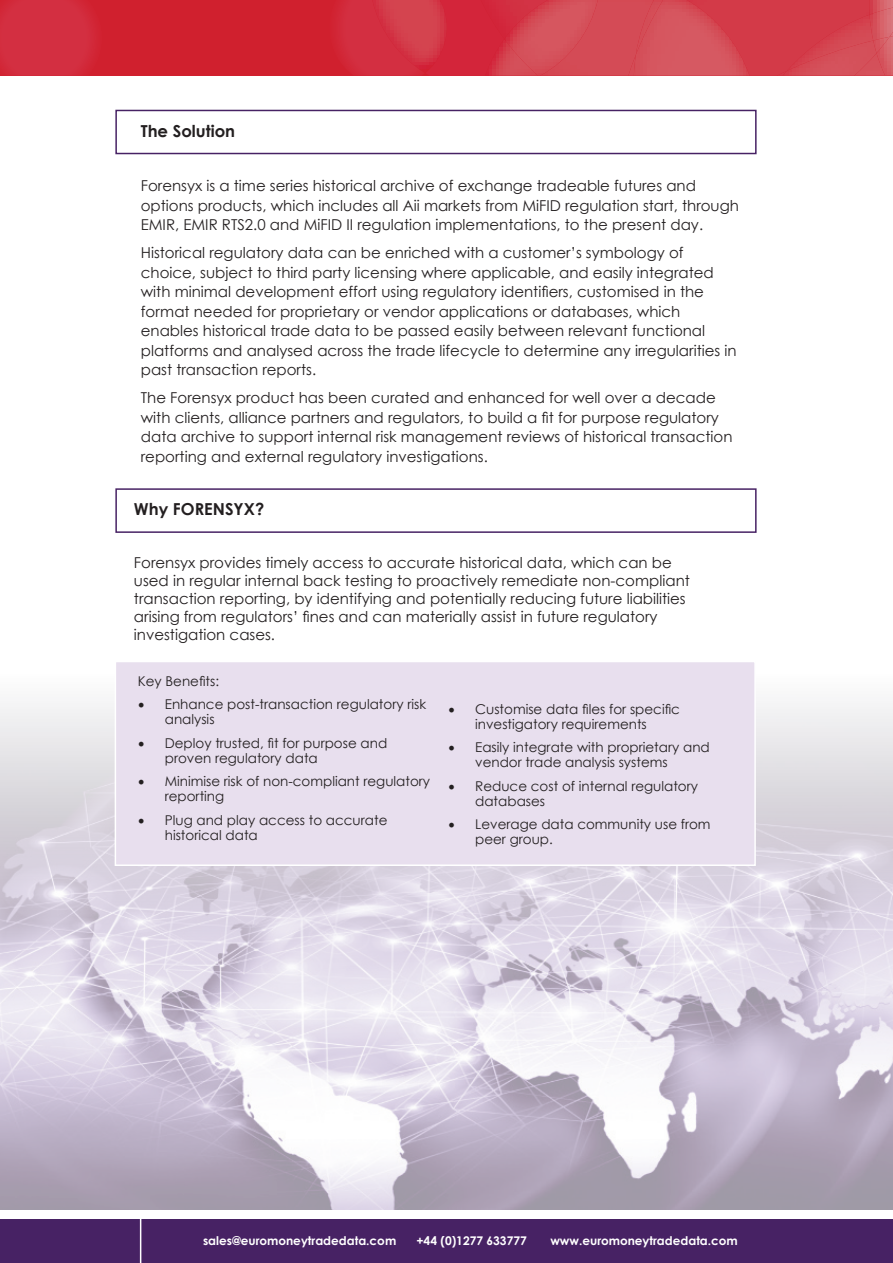
<style>
.page{position:relative;width:893px;height:1263px;background:#fff}
.page>*{position:absolute;margin:0;border:0;box-sizing:border-box;transform-origin:0 0}
.t1{font:700 16.5px "Century Gothic";color:#231f20}
.t2{font:15px/19.5px "Century Gothic";color:#231f20}
.t3{font:13.5px/15px "Century Gothic";color:#231f20}
.t4{font:700 12px "Century Gothic Std";color:#fff}
.s1{font-family:"Minion Pro";font-size:18px}
</style>
<div class="page">
<div style="left:0;top:1219px;width:893px;height:44px;background:#472264"></div>
<hr style="left:140px;top:1193px;width:1px;height:70px;background:#fff">
<img style="left:0;top:703px;width:893px;height:506px">
<div style="left:115px;top:110px;width:642px;height:44px;border:2px solid #472264"></div>
<div style="left:115px;top:488px;width:642px;height:45px;border:2px solid #472264"></div>
<div style="left:115px;top:661px;width:641px;height:205px;background:#e8dfee;border:2px solid #fff"></div>
<div style="left:0;top:0;width:893px;height:76px;background:#d0202e"></div>
<img style="left:876px;top:41px;width:17px;height:35px">
<svg style="left:338px;top:0;width:166px;height:76px"></svg>
<img style="left:372px;top:0;width:75px;height:73px">
<svg style="left:0;top:0;width:94px;height:76px"></svg>
<div style="left:598px;top:0;width:36px;height:76px;background:#d44b56"></div>
<img style="left:628px;top:55px;width:6px;height:21px">
<img style="left:481px;top:0;width:23px;height:39px">
<img style="left:504px;top:0;width:94px;height:76px">
<div style="left:749px;top:0;width:120px;height:76px;background:#d33a48"></div>
<svg style="left:777px;top:71px;width:6px;height:5px"></svg>
<img style="left:787px;top:15px;width:82px;height:26px">
<img style="left:783px;top:41px;width:93px;height:35px">
<img style="left:869px;top:0;width:24px;height:8px">
<img style="left:869px;top:8px;width:24px;height:33px">
<img style="left:873px;top:37px;width:16px;height:16px">
<img style="left:634px;top:0;width:115px;height:76px">
<p class="t1" style="left:141px;top:120px;width:96px">The Solution</p>
<p class="t2" style="left:141px;top:176px;width:600px">Forensyx is a time series historical archive of exchange tradeable futures and options products, which includes all Aii markets from MiFID regulation start, through<br>EMIR, EMIR RTS2.0 and MiFID II regulation implementations, to the present day.</p>
<p class="t2" style="left:141px;top:243px;width:597px">Historical regulatory data can be enriched with a customer’s symbology of choice, subject to third party licensing where applicable, and easily integrated with minimal development effort using regulatory identifiers, customised in the format needed for proprietary or vendor applications or databases, which enables historical trade data to be passed easily between relevant functional platforms and analysed across the trade lifecycle to determine any irregularities in past transaction reports.</p>
<p class="t2" style="left:141px;top:388px;width:593px">The Forensyx product has been curated and enhanced for well over a decade with clients, alliance partners and regulators, to build a fit for purpose regulatory data archive to support internal risk management reviews of historical transaction reporting and external regulatory investigations.</p>
<p class="t1" style="left:134px;top:498px;width:132px">Why FORENSYX?</p>
<p class="t2" style="left:134px;top:553px;width:557px;line-height:18px">Forensyx provides timely access to accurate historical data, which can be used in regular internal back testing to proactively remediate non-compliant transaction reporting, by identifying and potentially reducing future liabilities arising from regulators’ fines and can materially assist in future regulatory investigation cases.</p>
<p class="t3" style="left:138px;top:673px;width:83px">Key Benefits:</p>
<p class="t3" style="left:165px;top:697px;width:263px;text-indent:-27px"><span class="s1">•</span> Enhance post-transaction regulatory risk analysis</p>
<p class="t3" style="left:165px;top:735px;width:224px;text-indent:-27px"><span class="s1">•</span> Deploy trusted, fit for purpose and proven regulatory data</p>
<p class="t3" style="left:165px;top:774px;width:267px;text-indent:-27px"><span class="s1">•</span> Minimise risk of non-compliant regulatory reporting</p>
<p class="t3" style="left:165px;top:812px;width:224px;text-indent:-27px"><span class="s1">•</span> Plug and play access to accurate historical data</p>
<p class="t3" style="left:448px;top:701px;width:233px;text-align:center"><span class="s1">•</span> Customise data files for specific investigatory requirements</p>
<p class="t3" style="left:475px;top:740px;width:236px;text-indent:-27px"><span class="s1">•</span> Easily integrate with proprietary and vendor trade analysis systems</p>
<p class="t3" style="left:475px;top:778px;width:224px;text-indent:-27px"><span class="s1">•</span> Reduce cost of internal regulatory databases</p>
<p class="t3" style="left:475px;top:817px;width:237px;text-indent:-27px"><span class="s1">•</span> Leverage data community use from peer group.</p>
<p class="t4" style="left:203px;top:1233px;width:195px">sales@euromoneytradedata.com</p>
<p class="t4" style="left:416px;top:1233px;width:112px">+44 (0)1277 633777</p>
<p class="t4" style="left:550px;top:1233px;width:189px">www.euromoneytradedata.com</p>
</div>
